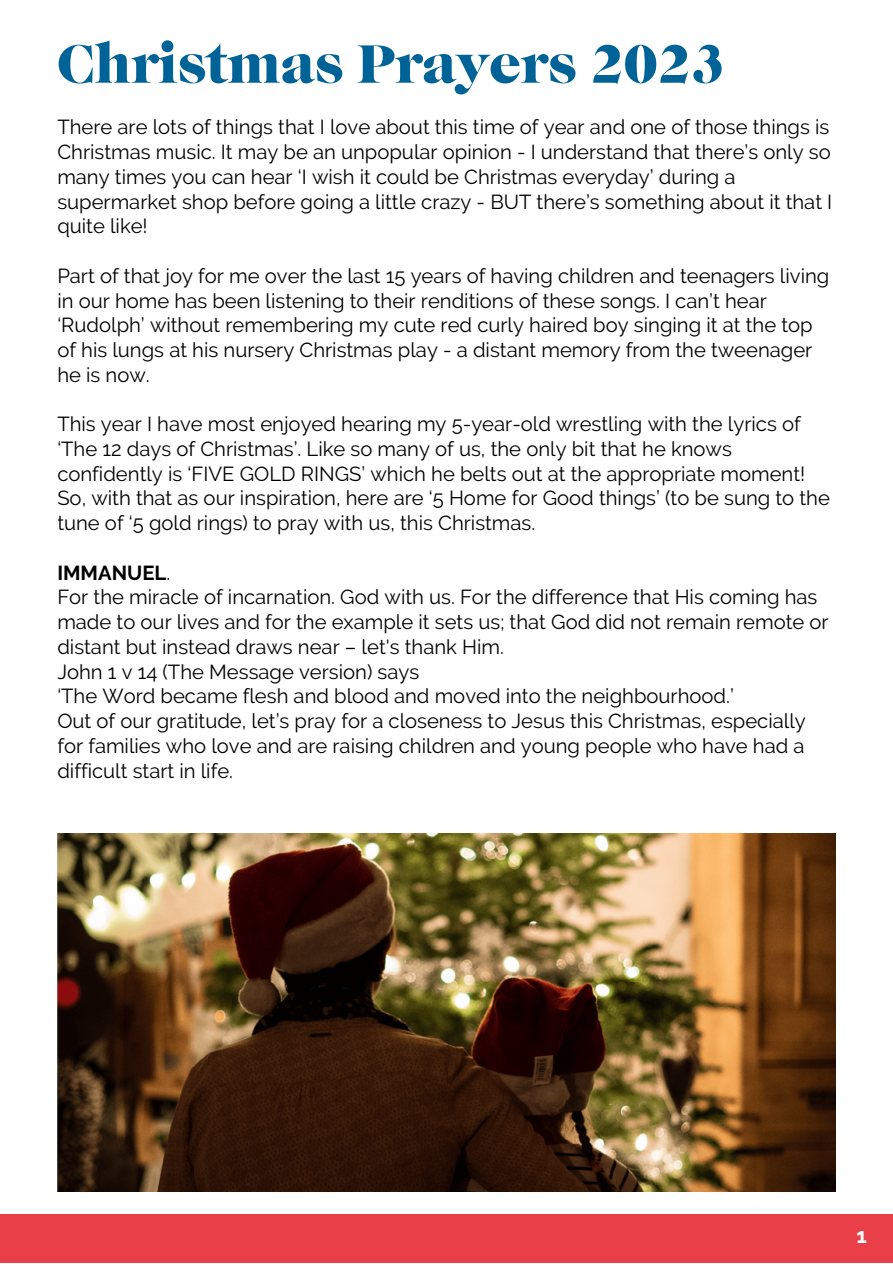
<style>
.page{position:relative;width:893px;height:1264px;background:#fff}
.page>*{position:absolute;margin:0;border:0;box-sizing:border-box;transform-origin:0 0}
.t1{font:55.95px "Caslon Graphique";color:#006398}
.t2{font:700 21px "Raleway";color:#fff}
.t3{font:20.25px/24.8px "Raleway";color:#000}
.t4{font:700 20.25px "Raleway";color:#000}
.s1{font-weight:400}
</style>
<div class="page">
<div style="left:0;top:1213px;width:892px;height:49px;background:#e83f48"></div>
<img style="left:57px;top:833px;width:778px;height:357px">
<p class="t1" style="left:57px;top:30px;width:668px">Christmas Prayers 2023</p>
<p class="t3" style="left:57px;top:115px;width:776px">There are lots of things that I love about this time of year and one of those things is Christmas music. It may be an unpopular opinion - I understand that there’s only so many times you can hear ‘I wish it could be Christmas everyday’ during a supermarket shop before going a little crazy - BUT there’s something about it that I quite like!</p>
<p class="t3" style="left:57px;top:263px;width:773px">Part of that joy for me over the last 15 years of having children and teenagers living in our home has been listening to their renditions of these songs. I can’t hear ‘Rudolph’ without remembering my cute red curly haired boy singing it at the top of his lungs at his nursery Christmas play - a distant memory from the tweenager he is now.</p>
<p class="t3" style="left:57px;top:411px;width:749px">This year I have most enjoyed hearing my 5-year-old wrestling with the lyrics of ‘The 12 days of Christmas’. Like so many of us, the only bit that he knows confidently is ‘FIVE GOLD RINGS’ which he belts out at the appropriate moment!</p>
<p class="t3" style="left:57px;top:486px;width:774px">So, with that as our inspiration, here are ‘5 Home for Good things’ (to be sung to the tune of ‘5 gold rings) to pray with us, this Christmas.</p>
<p class="t4" style="left:57px;top:560px;width:114px">IMMANUEL<span class="s1">.</span></p>
<p class="t3" style="left:57px;top:585px;width:772px">For the miracle of incarnation. God with us. For the difference that His coming has made to our lives and for the example it sets us; that God did not remain remote or distant but instead draws near – let's thank Him.</p>
<p class="t3" style="left:57px;top:659px;width:363px">John 1 v 14 (The Message version) says</p>
<p class="t3" style="left:57px;top:683px;width:678px">‘The Word became flesh and blood and moved into the neighbourhood.’</p>
<p class="t3" style="left:57px;top:708px;width:750px;text-align:justify">Out of our gratitude, let’s pray for a closeness to Jesus this Christmas, especially for families who love and are raising children and young people who have had a difficult start in life.</p>
<p class="t2" style="left:856px;top:1223px;width:12px">1</p>
</div>
